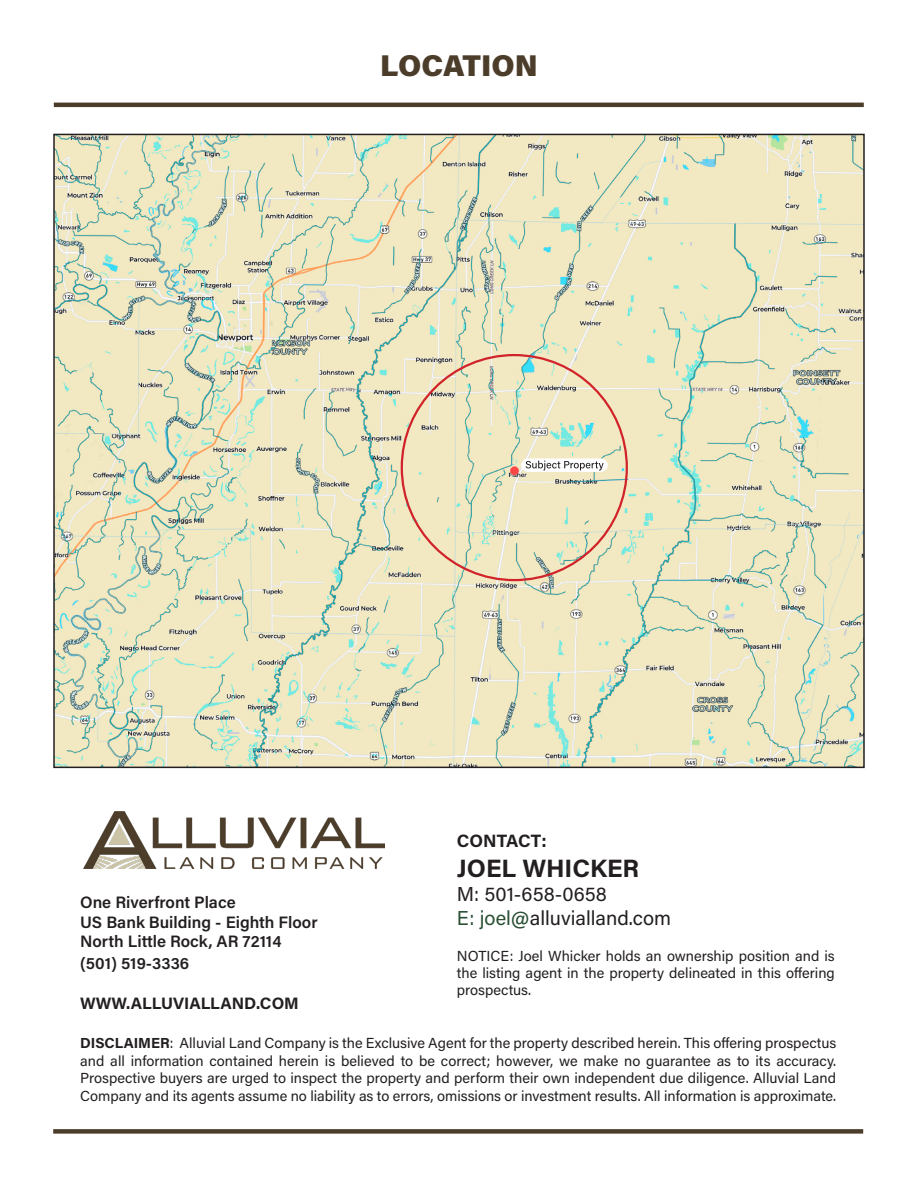
<style>
.page{position:relative;width:918px;height:1188px;background:#fff}
.page>*{position:absolute;margin:0;border:0;box-sizing:border-box;transform-origin:0 0}
.t1{font:900 30px "Acumin Pro";color:#4c3d2b}
.t2{font:700 25.05px "Acumin Pro";color:#231f20}
.t3{font:20.1px "Acumin Pro";color:#231f20}
.t4{font:700 17.85px "Acumin Pro";color:#231f20}
.t5{font:600 16.5px "Acumin Pro";color:#231f20}
.t6{font:700 16.5px "Acumin Pro";color:#231f20}
.t7{font:14.55px/17.4px "Acumin Pro";color:#231f20;text-align:justify}
.s1{color:#2b5035}
.s2{font-weight:700}
</style>
<div class="page">
<img style="left:56px;top:137px;width:806px;height:628px">
<div style="left:521px;top:458px;width:87px;height:14px;background:#fff;border-radius:7px"></div>
<svg style="left:526px;top:461px;width:78px;height:10px"></svg>
<div style="left:53px;top:1129px;width:810px;height:5px;background:#4c3d2b"></div>
<img style="left:84px;top:811px;width:300px;height:58px">
<hr style="left:54px;top:103px;width:810px;height:4px;background:#4c3d2b">
<p class="t1" style="left:380px;top:44px;width:159px">LOCATION</p>
<p class="t5" style="left:80px;top:890px;width:157px">One Riverfront Place</p>
<p class="t5" style="left:80px;top:910px;width:239px">US Bank Building - Eighth Floor</p>
<p class="t5" style="left:80px;top:930px;width:203px">North Little Rock, AR 72114</p>
<p class="t5" style="left:80px;top:952px;width:111px">(501) 519-3336</p>
<p class="t6" style="left:80px;top:991px;width:220px">WWW.ALLUVIALLAND.COM</p>
<p class="t4" style="left:457px;top:828px;width:91px">CONTACT:</p>
<p class="t2" style="left:457px;top:850px;width:184px">JOEL WHICKER</p>
<p class="t3" style="left:457px;top:880px;width:152px">M: 501-658-0658</p>
<p class="t3" style="left:457px;top:904px;width:216px"><span class="s1">E: joel@</span>alluvialland.com</p>
<p class="t7" style="left:457px;top:946px;width:380px">NOTICE: Joel Whicker holds an ownership position and is the listing agent in the property delineated in this offering prospectus.</p>
<p class="t7" style="left:80px;top:1034px;width:758px"><span class="s2">DISCLAIMER</span>: Alluvial Land Company is the Exclusive Agent for the property described herein. This offering prospectus and all information contained herein is believed to be correct; however, we make no guarantee as to its accuracy.<br>Prospective buyers are urged to inspect the property and perform their own independent due diligence. Alluvial Land Company and its agents assume no liability as to errors, omissions or investment results. All information is approximate.</p>
</div>
